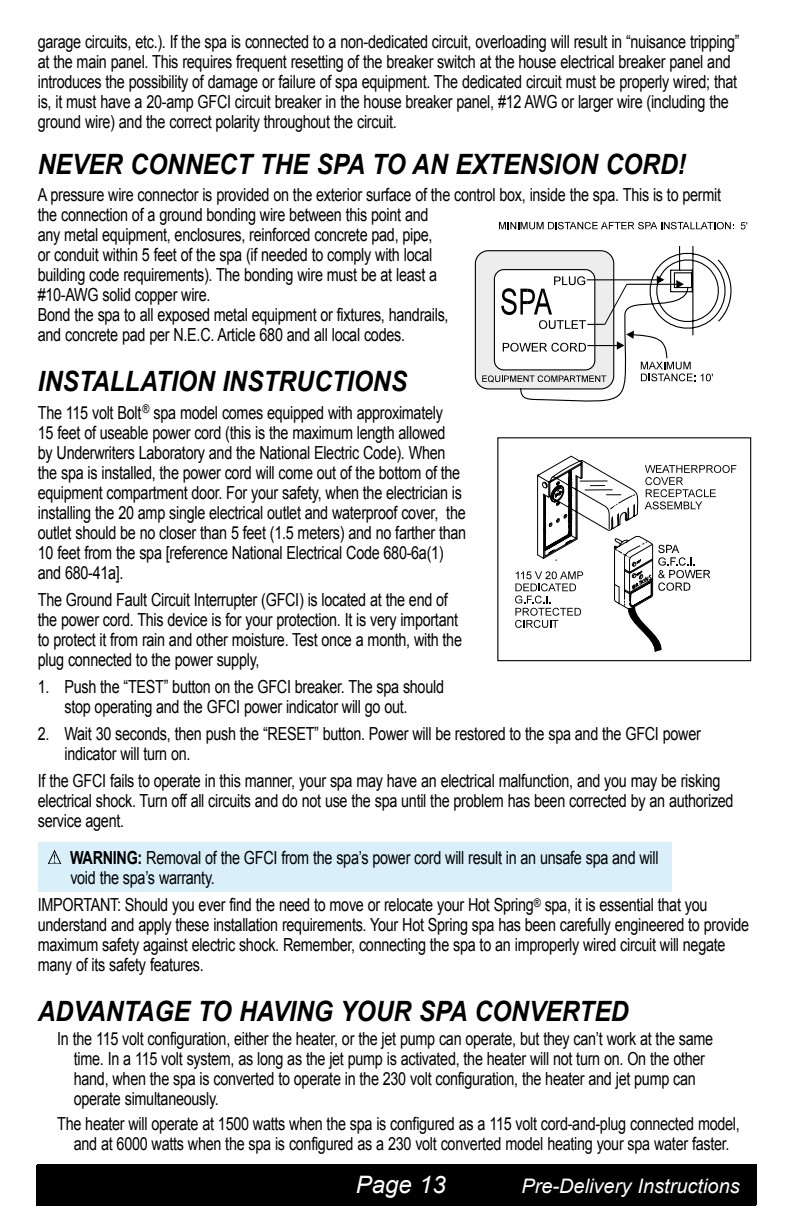
<style>
.page{position:relative;width:792px;height:1224px;background:#fff}
.page>*{position:absolute;margin:0;border:0;box-sizing:border-box;transform-origin:0 0}
.t1{font:italic 700 28px "Arial";color:#000;scale:.88 1}
.t2{font:italic 24px "Arial";color:#fff}
.t3{font:italic 20px "Arial";color:#fff}
.t4{font:18px/20px "Arial";letter-spacing:-.02em;color:#000;scale:.8 1}
.s1{font-weight:700}
</style>
<div class="page">
<div style="left:36px;top:1165px;width:720px;height:41px;background:#000"></div>
<div style="left:38px;top:843px;width:633px;height:49px;background:#d9eff9"></div>
<svg style="left:48px;top:851px;width:13px;height:13px"></svg>
<svg style="left:515px;top:456px;width:221px;height:196px"></svg>
<div style="left:497px;top:437px;width:254px;height:224px;border:1px solid #000"></div>
<div style="left:475px;top:251px;width:139px;height:138px;background:#ededee;border-radius:13px"></div>
<svg style="left:499px;top:222px;width:235px;height:8px"></svg>
<svg style="left:741px;top:222px;width:6px;height:7px"></svg>
<svg style="left:482px;top:246px;width:250px;height:156px"></svg>
<div style="left:37px;top:1164px;width:720px;height:41px;background:#000"></div>
<p class="t4" style="left:38px;top:32px;width:879px">garage circuits, etc.). If the spa is connected to a non-dedicated circuit, overloading will result in “nuisance tripping” at the main panel. This requires frequent resetting of the breaker switch at the house electrical breaker panel and introduces the possibility of damage or failure of spa equipment. The dedicated circuit must be properly wired; that is, it must have a 20‑amp GFCI circuit breaker in the house breaker panel, #12 AWG or larger wire (including the ground wire) and the correct polarity throughout the circuit.</p>
<h1 class="t1" style="left:38px;top:146px;width:738px">NEVER CONNECT THE SPA TO AN EXTENSION CORD!</h1>
<p class="t4" style="left:38px;top:185px;width:856px">A pressure wire connector is provided on the exterior surface of the control box, inside the spa. This is to permit the connection of a ground bonding wire between this point and<br>any metal equipment, enclosures, reinforced concrete pad, pipe,<br>or conduit within 5 feet of the spa (if needed to comply with local<br>building code requirements). The bonding wire must be at least a<br>#10‑AWG solid copper wire.<br>Bond the spa to all exposed metal equipment or fixtures, handrails,<br>and concrete pad per N.E.C. Article 680 and all local codes.</p>
<h1 class="t1" style="left:38px;top:363px;width:421px">INSTALLATION INSTRUCTIONS</h1>
<p class="t4" style="left:38px;top:403px;width:537px">The 115 volt Bolt<sup>®</sup> spa model comes equipped with approximately<br>15 feet of useable power cord (this is the maximum length allowed<br>by Underwriters Laboratory and the National Electric Code). When the spa is installed, the power cord will come out of the bottom of the equipment compartment door. For your safety, when the electrician is installing the 20 amp single electrical outlet and waterproof cover, the outlet should be no closer than 5 feet (1.5 meters) and no farther than 10 feet from the spa [reference National Electrical Code 680-6a(1) and 680-41a].</p>
<p class="t4" style="left:38px;top:590px;width:532px">The Ground Fault Circuit Interrupter (GFCI) is located at the end of the power cord. This device is for your protection. It is very important to protect it from rain and other moisture. Test once a month, with the plug connected to the power supply,</p>
<p class="t4" style="left:38px;top:677px;width:509px;text-align:center">1. Push the “TEST” button on the GFCI breaker. The spa should stop operating and the GFCI power indicator will go out.</p>
<p class="t4" style="left:64px;top:724px;width:797px;text-indent:-27px">2. Wait 30 seconds, then push the “RESET” button. Power will be restored to the spa and the GFCI power indicator will turn on.</p>
<p class="t4" style="left:38px;top:771px;width:871px">If the GFCI fails to operate in this manner, your spa may have an electrical malfunction, and you may be risking electrical shock. Turn off all circuits and do not use the spa until the problem has been corrected by an authorized service agent.</p>
<p class="t4" style="left:70px;top:848px;width:737px"><span class="s1">WARNING:</span> Removal of the GFCI from the spa’s power cord will result in an unsafe spa and will void the spa’s warranty.</p>
<p class="t4" style="left:38px;top:895px;width:891px">IMPORTANT: Should you ever find the need to move or relocate your Hot Spring<sup>®</sup> spa, it is essential that you understand and apply these installation requirements. Your Hot Spring spa has been carefully engineered to provide maximum safety against electric shock. Remember, connecting the spa to an improperly wired circuit will negate many of its safety features.</p>
<h1 class="t1" style="left:38px;top:993px;width:673px">ADVANTAGE TO HAVING YOUR SPA CONVERTED</h1>
<p class="t4" style="left:74px;top:1029px;width:801px;text-indent:-17px">In the 115 volt configuration, either the heater, or the jet pump can operate, but they can’t work at the same time. In a 115 volt system, as long as the jet pump is activated, the heater will not turn on. On the other hand, when the spa is converted to operate in the 230 volt configuration, the heater and jet pump can operate simultaneously.</p>
<p class="t4" style="left:57px;top:1114px;width:855px;text-align:center">The heater will operate at 1500 watts when the spa is configured as a 115 volt cord-and-plug connected model, and at 6000 watts when the spa is configured as a 230 volt converted model heating your spa water faster.</p>
<h2 class="t2" style="left:356px;top:1169px;width:92px">Page 13</h2>
<p class="t3" style="left:521px;top:1173px;width:220px">Pre-Delivery Instructions</p>
<h2 class="t2" style="left:727px;top:1170px;width:13px">x</h2>
</div>
